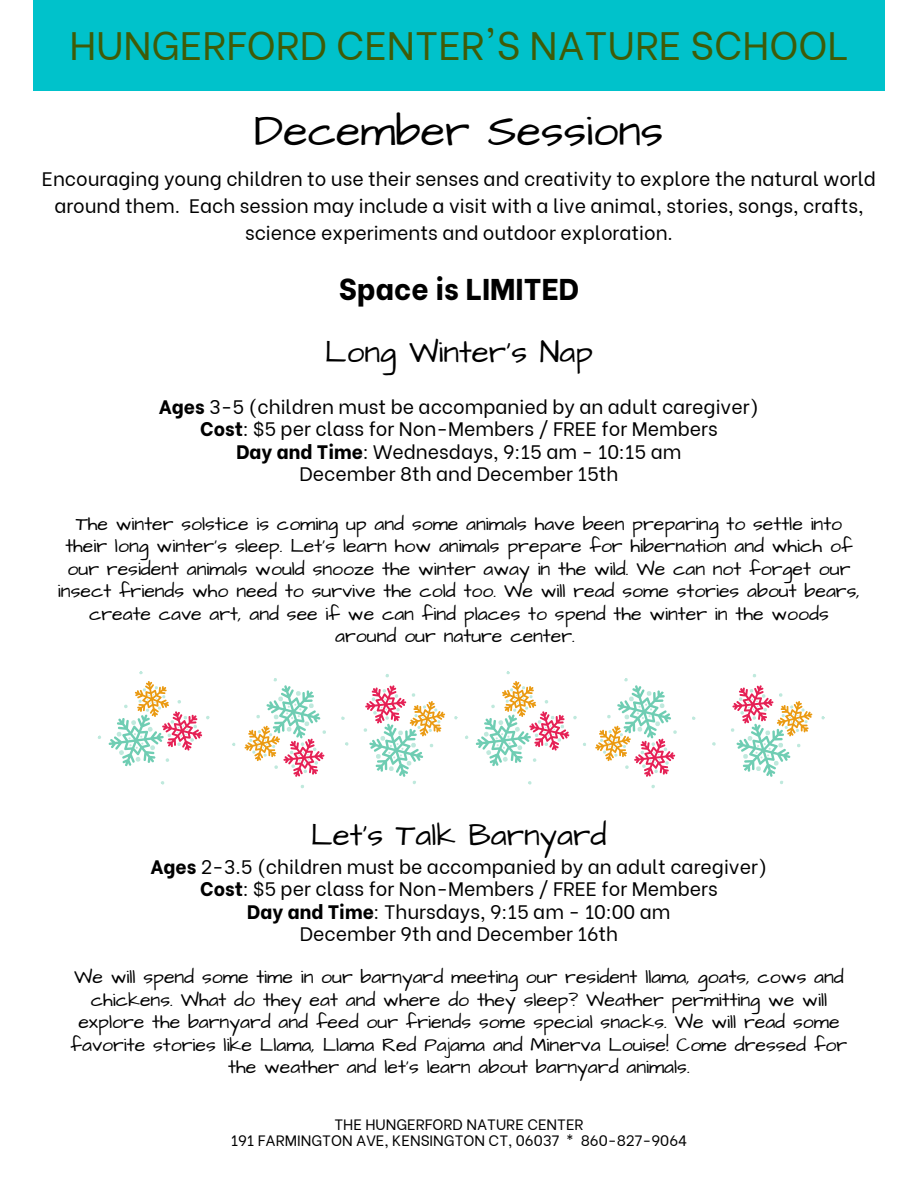
<style>
.page{position:relative;width:918px;height:1188px;background:#fff}
.page>*{position:absolute;margin:0;border:0;box-sizing:border-box;transform-origin:0 0}
.t1{font:45px "Architects Daughter";color:#000}
.t2{font:39.6px "Be Vietnam";color:#3e5b08}
.t3{font:31.5px "Architects Daughter";color:#000}
.t4{font:800 30px "Be Vietnam";color:#000}
.t5{font:19.5px/22.5px "Architects Daughter";color:#000;text-align:center}
.t6{font:19.5px/27px "Be Vietnam";color:#000;text-align:center}
.t7{font:15px "Be Vietnam";color:#000}
.s1{font-weight:800}
</style>
<div class="page">
<div style="left:33px;top:0;width:852px;height:91px;background:#00c2cb"></div>
<svg style="left:232px;top:671px;width:464px;height:118px"></svg>
<svg style="left:712px;top:674px;width:113px;height:111px"></svg>
<svg style="left:97px;top:671px;width:113px;height:114px"></svg>
<p class="t2" style="left:70px;top:13px;width:780px">HUNGERFORD CENTER'S NATURE SCHOOL</p>
<p class="t1" style="left:254px;top:101px;width:411px">December Sessions</p>
<p class="t6" style="left:42px;top:164px;width:836px">Encouraging young children to use their senses and creativity to explore the natural world around them. Each session may include a visit with a live animal, stories, songs, crafts, science experiments and outdoor exploration.</p>
<p class="t4" style="left:339px;top:264px;width:242px">Space is LIMITED</p>
<p class="t3" style="left:325px;top:331px;width:270px">Long Winter's Nap</p>
<p class="t6" style="left:159px;top:391px;width:602px"><span class="s1">Ages</span> 3-5 (children must be accompanied by an adult caregiver)</p>
<p class="t6" style="left:200px;top:414px;width:519px"><span class="s1">Cost</span>: $5 per class for Non-Members / FREE for Members</p>
<p class="t6" style="left:236px;top:436px;width:447px"><span class="s1">Day and Time</span>: Wednesdays, 9:15 am - 10:15 am</p>
<p class="t6" style="left:299px;top:459px;width:321px">December 8th and December 15th</p>
<p class="t5" style="left:58px;top:513px;width:803px">The winter solstice is coming up and some animals have been preparing to settle into their long winter's sleep. Let’s learn how animals prepare for hibernation and which of our resident animals would snooze the winter away in the wild. We can not forget our insect friends who need to survive the cold too. We will read some stories about bears, create cave art, and see if we can find places to spend the winter in the woods around our nature center.</p>
<p class="t3" style="left:311px;top:814px;width:297px">Let's Talk Barnyard</p>
<p class="t6" style="left:150px;top:851px;width:618px"><span class="s1">Ages</span> 2-3.5 (children must be accompanied by an adult caregiver)</p>
<p class="t6" style="left:200px;top:874px;width:519px"><span class="s1">Cost</span>: $5 per class for Non-Members / FREE for Members</p>
<p class="t6" style="left:247px;top:896px;width:425px"><span class="s1">Day and Time</span>: Thursdays, 9:15 am - 10:00 am</p>
<p class="t6" style="left:300px;top:919px;width:320px">December 9th and December 16th</p>
<p class="t5" style="left:71px;top:966px;width:778px">We will spend some time in our barnyard meeting our resident llama, goats, cows and chickens. What do they eat and where do they sleep? Weather permitting we will explore the barnyard and feed our friends some special snacks. We will read some favorite stories like Llama, Llama Red Pajama and Minerva Louise! Come dressed for the weather and let's learn about barnyard animals.</p>
<p class="t7" style="left:334px;top:1112px;width:251px">THE HUNGERFORD NATURE CENTER</p>
<p class="t7" style="left:231px;top:1128px;width:458px">191 FARMINGTON AVE, KENSINGTON CT, 06037 * 860-827-9064</p>
</div>
